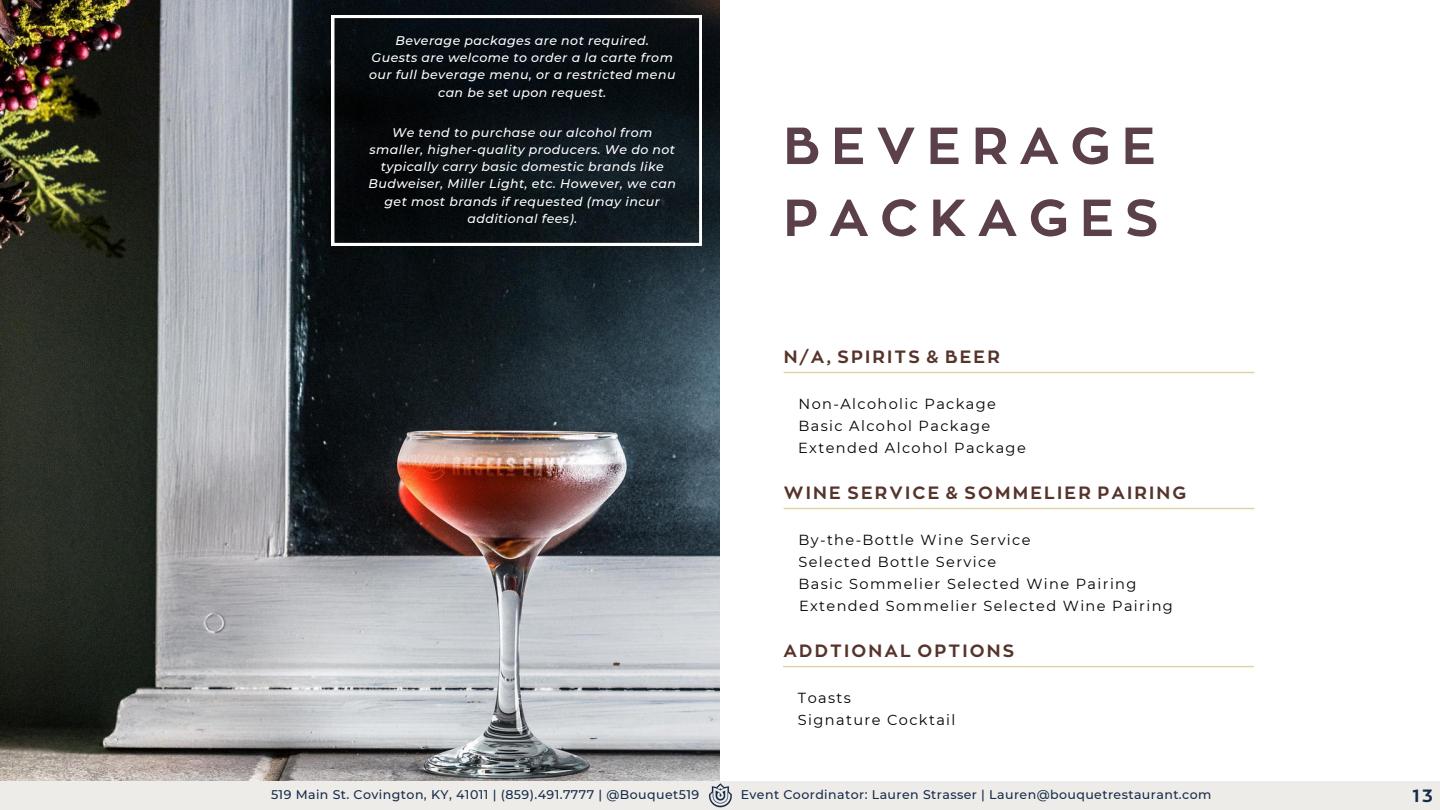
<style>
.page{position:relative;width:1440px;height:810px;background:#fff}
.page>*{position:absolute;margin:0;border:0;box-sizing:border-box;transform-origin:0 0}
.t1{font:51.7px/72px "RTL Corporative Bold";letter-spacing:.215em;color:#5b3f4a}
.t2{font:17.7px "RTL Corporative Bold";letter-spacing:.125em;color:#56342c}
.t3{font:17.7px "RTL Corporative Bold";color:#172c4a}
.t4{font:14.6px "Montserrat";letter-spacing:.095em;color:#000}
.t5{font:italic 500 12.6px/17.2px "Montserrat";letter-spacing:.035em;color:#fff;text-align:center}
.t6{font:500 12.6px "Montserrat";letter-spacing:.035em;color:#172c4a}
</style>
<div class="page">
<img style="left:0;top:0;width:720px;height:781px">
<svg style="left:331px;top:15px;width:371px;height:231px;background:#141a1f"></svg>
<hr style="left:784px;top:666px;width:469px;height:1px;background:#e0d3a6">
<hr style="left:784px;top:372px;width:470px;height:1px;background:#e0d3a6">
<hr style="left:784px;top:508px;width:470px;height:1px;background:#e0d3a6">
<div style="left:0;top:781px;width:1440px;height:29px;background:#eeece9"></div>
<img style="left:709px;top:784px;width:23px;height:24px">
<h2 class="t5" style="left:395px;top:32px;width:255px">Beverage packages are not required.</h2>
<p class="t5" style="left:369px;top:49px;width:308px">Guests are welcome to order a la carte from our full beverage menu, or a restricted menu can be set upon request.</p>
<p class="t5" style="left:369px;top:124px;width:309px">We tend to purchase our alcohol from smaller, higher-quality producers. We do not typically carry basic domestic brands like Budweiser, Miller Light, etc. However, we can get most brands if requested (may incur additional fees).</p>
<p class="t1" style="left:783px;top:106px;width:377px">BEVERAGE<br>PACKAGES</p>
<h2 class="t2" style="left:784px;top:345px;width:217px">N/A, SPIRITS &amp; BEER</h2>
<p class="t4" style="left:799px;top:395px;width:199px">Non-Alcoholic Package</p>
<p class="t4" style="left:799px;top:417px;width:193px">Basic Alcohol Package</p>
<p class="t4" style="left:798px;top:439px;width:229px">Extended Alcohol Package</p>
<p class="t2" style="left:784px;top:481px;width:404px">WINE SERVICE &amp; SOMMELIER PAIRING</p>
<h2 class="t4" style="left:799px;top:531px;width:234px">By-the-Bottle Wine Service</h2>
<p class="t4" style="left:799px;top:553px;width:199px">Selected Bottle Service</p>
<p class="t4" style="left:799px;top:575px;width:340px">Basic Sommelier Selected Wine Pairing</p>
<p class="t4" style="left:799px;top:597px;width:375px">Extended Sommelier Selected Wine Pairing</p>
<h1 class="t2" style="left:783px;top:639px;width:232px">ADDTIONAL OPTIONS</h1>
<p class="t4" style="left:798px;top:689px;width:55px">Toasts</p>
<p class="t4" style="left:798px;top:711px;width:159px">Signature Cocktail</p>
<p class="t6" style="left:271px;top:787px;width:430px">519 Main St. Covington, KY, 41011 | (859).491.7777 | @Bouquet519</p>
<p class="t6" style="left:741px;top:787px;width:472px">Event Coordinator: Lauren Strasser | Lauren@bouquetrestaurant.com</p>
<p class="t3" style="left:1412px;top:784px;width:22px">13</p>
</div>
